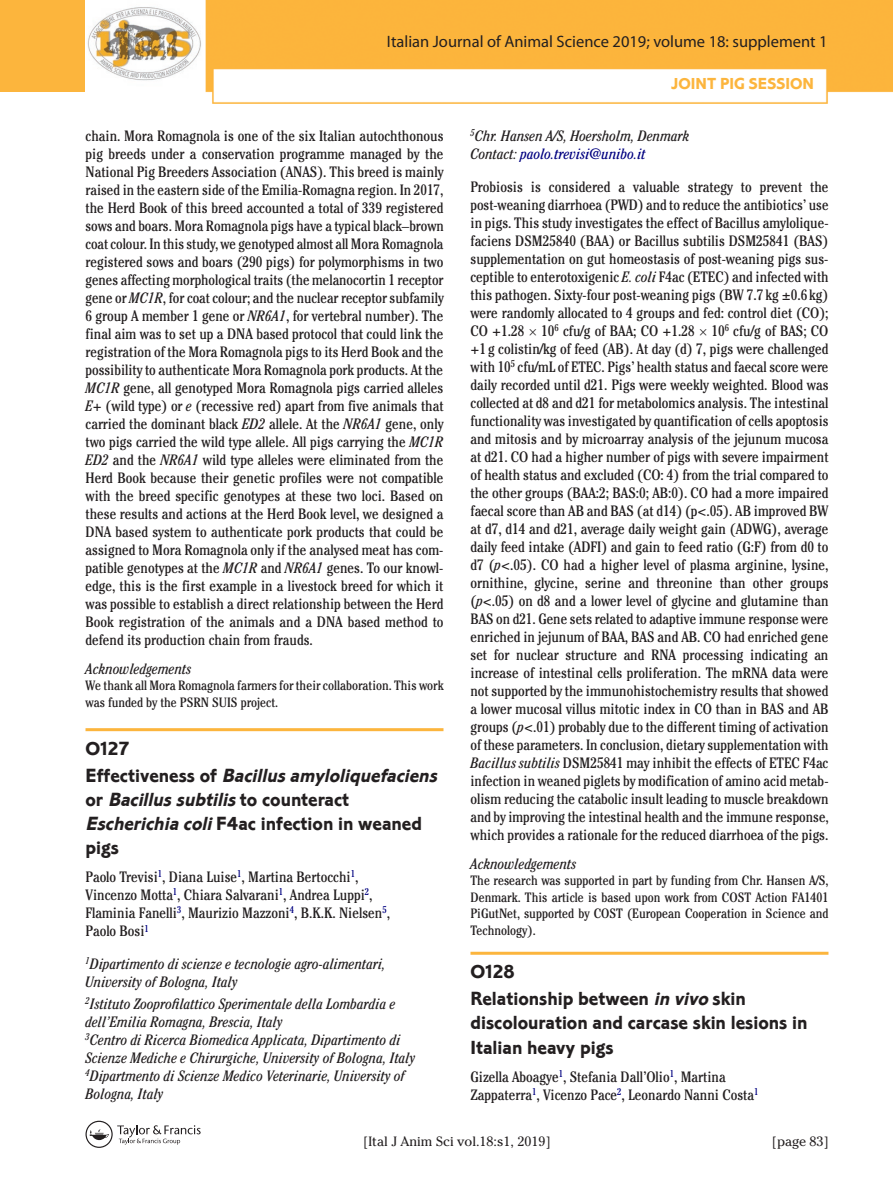
<style>
.page{position:relative;width:893px;height:1191px;background:#fff}
.page>*{position:absolute;margin:0;border:0;box-sizing:border-box;transform-origin:0 0}
.t1{font:19.65px/24px "Corinthian Bold Plain";color:#231f20}
.t2{font:italic 19.65px/27px "Corinthian Bold Plain";color:#231f20}
.t3{font:16.5px "Myriad Pro";color:#231f20}
.t4{font:16.5px "Corinthian Bold Plain";color:#fcb53d}
.t5{font:condensed 15px/18px "Cheltenham Std";color:#231f20;text-align:justify}
.t6{font:italic condensed 15px/18px "Cheltenham Std";color:#231f20}
.t7{font:condensed 13.5px/16.5px "Cheltenham Std";color:#231f20}
.t8{font:13.5px "Cheltenham Std";color:#231f20}
.s1{font-style:italic}
.s2{font-style:normal}
.s3{color:#000080}
</style>
<div class="page">
<div style="left:0;top:0;width:84px;height:92px;background:#fcb53d"></div>
<img style="left:206px;top:0;width:687px;height:104px">
<svg style="left:86px;top:1120px;width:115px;height:27px"></svg>
<img style="left:87px;top:7px;width:114px;height:74px">
<hr style="left:86px;top:728px;width:357px;height:3px;background:#fcb53d">
<hr style="left:470px;top:951px;width:358px;height:3px;background:#fcb53d">
<p class="t3" style="left:387px;top:31px;width:442px">Italian Journal of Animal Science 2019; volume 18: supplement 1</p>
<p class="t4" style="left:671px;top:74px;width:144px">JOINT PIG SESSION</p>
<p class="t5" style="left:86px;top:127px;width:360px">chain. Mora Romagnola is one of the six Italian autochthonous pig breeds under a conservation programme managed by the National Pig Breeders Association (ANAS). This breed is mainly raised in the eastern side of the Emilia-Romagna region. In 2017, the Herd Book of this breed accounted a total of 339 registered sows and boars. Mora Romagnola pigs have a typical black–brown coat colour. In this study, we genotyped almost all Mora Romagnola registered sows and boars (290 pigs) for polymorphisms in two genes affecting morphological traits (the melanocortin 1 receptor gene or <span class="s1">MC1R</span>, for coat colour; and the nuclear receptor subfamily 6 group A member 1 gene or <span class="s1">NR6A1</span>, for vertebral number). The final aim was to set up a DNA based protocol that could link the registration of the Mora Romagnola pigs to its Herd Book and the possibility to authenticate Mora Romagnola pork products. At the <span class="s1">MC1R</span> gene, all genotyped Mora Romagnola pigs carried alleles <span class="s1">E+</span> (wild type) or <span class="s1">e</span> (recessive red) apart from five animals that carried the dominant black <span class="s1">ED2</span> allele. At the <span class="s1">NR6A1</span> gene, only two pigs carried the wild type allele. All pigs carrying the <span class="s1">MC1R ED2</span> and the <span class="s1">NR6A1</span> wild type alleles were eliminated from the Herd Book because their genetic profiles were not compatible with the breed specific genotypes at these two loci. Based on these results and actions at the Herd Book level, we designed a DNA based system to authenticate pork products that could be assigned to Mora Romagnola only if the analysed meat has com&shy;patible genotypes at the <span class="s1">MC1R</span> and <span class="s1">NR6A1</span> genes. To our knowl&shy;edge, this is the first example in a livestock breed for which it was possible to establish a direct relationship between the Herd Book registration of the animals and a DNA based method to defend its production chain from frauds.</p>
<p class="t6" style="left:86px;top:659px;width:107px">Acknowledgements</p>
<p class="t7" style="left:86px;top:677px;width:360px">We thank all Mora Romagnola farmers for their collaboration. This work was funded by the PSRN SUIS project.</p>
<h1 class="t2" style="left:86px;top:735px;width:358px"><span class="s2">O127<br>E f f e c t i v e n e s s o f</span> Bacillusamyloliquefaciens</h1>
<h1 class="t1" style="left:85px;top:787px;width:338px">o r <span class="s1">Bacillussubtilis</span>t o c o u n t e r a c t<br><span class="s1">Escherichia coli</span>F4ac infection in weaned pigs</h1>
<p class="t5" style="left:86px;top:868px;width:306px;text-align:left">Paolo Trevisi<sup>1</sup>, Diana Luise<sup>1</sup>, Martina Bertocchi<sup>1</sup>, Vincenzo Motta<sup>1</sup>, Chiara Salvarani<sup>1</sup>, Andrea Luppi<sup>2</sup>, Flaminia Fanelli<sup>3</sup>, Maurizio Mazzoni<sup>4</sup>, B.K.K. Nielsen<sup>5</sup>, Paolo Bosi<sup>1</sup></p>
<p class="t6" style="left:85px;top:955px;width:302px"><sup>1</sup>Dipartimento di scienze e tecnologie agro-alimentari,<br>University of Bologna, Italy</p>
<p class="t6" style="left:85px;top:995px;width:331px"><sup>2</sup>Istituto Zooprofilattico Sperimentale della Lombardia e dell’Emilia Romagna, Brescia, Italy<br><sup>3</sup>Centro di Ricerca Biomedica Applicata, Dipartimento di Scienze Mediche e Chirurgiche, University of Bologna, Italy <sup>4</sup>Dipartmento di Scienze Medico Veterinarie, University of Bologna, Italy</p>
<p class="t6" style="left:470px;top:127px;width:220px"><sup>5</sup>Chr. Hansen A/S, Hoersholm, Denmark<br>Contact: <span class="s3">paolo.trevisi@unibo.it</span></p>
<p class="t5" style="left:470px;top:178px;width:360px">Probiosis is considered a valuable strategy to prevent the post-weaning diarrhoea (PWD) and to reduce the antibiotics’ use in pigs. This study investigates the effect of Bacillus amylolique&shy;faciens DSM25840 (BAA) or Bacillus subtilis DSM25841 (BAS) supplementation on gut homeostasis of post-weaning pigs sus&shy;ceptible to enterotoxigenic <span class="s1">E. coli</span> F4ac (ETEC) and infected with this pathogen. Sixty-four post-weaning pigs (BW 7.7 kg ±0.6 kg) were randomly allocated to 4 groups and fed: control diet (CO); CO +1.28 10<sup>6</sup> cfu/g of BAA; CO +1.28 10<sup>6</sup> cfu/g of BAS; CO +1 g colistin/kg of feed (AB). At day (d) 7, pigs were challenged with 10<sup>5</sup> cfu/mL of ETEC. Pigs’ health status and faecal score were daily recorded until d21. Pigs were weekly weighted. Blood was collected at d8 and d21 for metabolomics analysis. The intestinal functionality was investigated by quantification of cells apoptosis and mitosis and by microarray analysis of the jejunum mucosa at d21. CO had a higher number of pigs with severe impairment of health status and excluded (CO: 4) from the trial compared to the other groups (BAA:2; BAS:0; AB:0). CO had a more impaired faecal score than AB and BAS (at d14) (p&lt;.05). AB improved BW at d7, d14 and d21, average daily weight gain (ADWG), average daily feed intake (ADFI) and gain to feed ratio (G:F) from d0 to d7 (<span class="s1">p</span>&lt;.05). CO had a higher level of plasma arginine, lysine, ornithine, glycine, serine and threonine than other groups (<span class="s1">p</span>&lt;.05) on d8 and a lower level of glycine and glutamine than BAS on d21. Gene sets related to adaptive immune response were enriched in jejunum of BAA, BAS and AB. CO had enriched gene set for nuclear structure and RNA processing indicating an increase of intestinal cells proliferation. The mRNA data were not supported by the immunohistochemistry results that showed a lower mucosal villus mitotic index in CO than in BAS and AB groups (<span class="s1">p</span>&lt;.01) probably due to the different timing of activation of these parameters. In conclusion, dietary supplementation with <span class="s1">Bacillus subtilis</span> DSM25841 may inhibit the effects of ETEC F4ac infection in weaned piglets by modification of amino acid metab&shy;olism reducing the catabolic insult leading to muscle breakdown and by improving the intestinal health and the immune response, which provides a rationale for the reduced diarrhoea of the pigs.</p>
<p class="t6" style="left:470px;top:854px;width:107px">Acknowledgements</p>
<p class="t7" style="left:470px;top:872px;width:359px;text-align:justify">The research was supported in part by funding from Chr. Hansen A/S, Denmark. This article is based upon work from COST Action FA1401<br>PiGutNet, supported by COST (European Cooperation in Science and Technology).</p>
<h1 class="t1" style="left:470px;top:958px;width:277px;line-height:27px">O128<br>Relationship between <span class="s1">in vivo</span> skin</h1>
<h1 class="t1" style="left:470px;top:1011px;width:338px">discolouration and carcase skin lesions in<br>Italian heavy pigs</h1>
<p class="t5" style="left:470px;top:1067px;width:289px">Gizella Aboagye<sup>1</sup>, Stefania Dall’Olio<sup>1</sup>, Martina<br>Zappaterra<sup>1</sup>, Vicenzo Pace<sup>2</sup>, Leonardo Nanni Costa<sup>1</sup></p>
<p class="t8" style="left:363px;top:1133px;width:189px">[Ital J Anim Sci vol.18:s1, 2019]</p>
<p class="t8" style="left:772px;top:1133px;width:59px">[page 83]</p>
</div>
